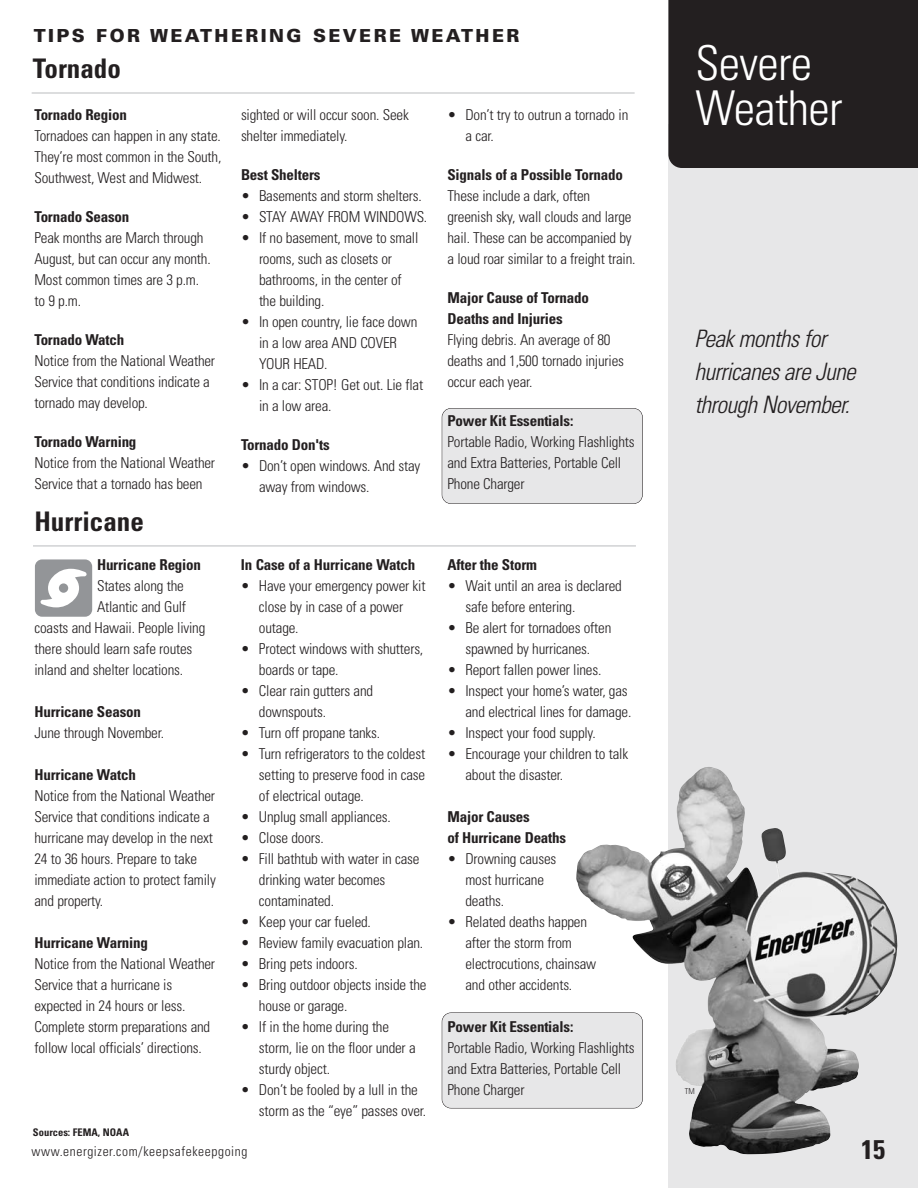
<style>
.page{position:relative;width:918px;height:1188px;background:#fff}
.page>*{position:absolute;margin:0;border:0;box-sizing:border-box;transform-origin:0 0}
.t1{font:300 condensed 48px/45px "Univers LT";letter-spacing:-.015em;color:#fff}
.t2{font:700 condensed 27px "Univers LT";color:#231f20}
.t3{font:italic 300 condensed 24px/33px "Univers LT";letter-spacing:-.025em;color:#231f20}
.t4{font:900 18px "Univers LT";letter-spacing:.135em;color:#231f20}
.t5{font:300 condensed 15px/21px "Univers LT";letter-spacing:-.015em;color:#231f20}
.t6{font:700 condensed 15px/21px "Univers LT";letter-spacing:-.015em;color:#231f20}
.t7{font:300 condensed 13.5px "Univers LT";letter-spacing:.045em;color:#231f20}
.t8{font:700 condensed 10.5px "Univers LT";color:#231f20}
.t9{font:300 condensed 8.1px "Univers LT";color:#231f20}
.s1{font-weight:700}
</style>
<div class="page">
<div style="left:668px;top:125px;width:250px;height:1063px;background:#e7e7e8"></div>
<img style="left:693px;top:767px;width:205px;height:388px">
<div style="left:442px;top:408px;width:201px;height:96px;background:#e7e7e8;border-radius:9px"></div>
<div style="left:442px;top:408px;width:201px;height:96px;border:1px solid #231f20;border-radius:9px"></div>
<div style="left:442px;top:1013px;width:201px;height:95px;background:#e7e7e8;border-radius:9px"></div>
<div style="left:442px;top:1012px;width:201px;height:96px;border:1px solid #231f20;border-radius:9px"></div>
<div style="left:668px;top:0;width:250px;height:168px;background:#231f20"></div>
<hr style="left:32px;top:92px;width:603px;height:2px;background:#d1d2d4">
<hr style="left:33px;top:545px;width:603px;height:2px;background:#d1d2d4">
<div style="left:35px;top:559px;width:57px;height:58px;background:#939598;border-radius:7px"></div>
<svg style="left:40px;top:569px;width:47px;height:38px"></svg>
<p class="t4" style="left:34px;top:29px;width:487px">TIPS FOR WEATHERING SEVERE WEATHER</p>
<p class="t2" style="left:33px;top:59px;width:89px">Tornado</p>
<p class="t5" style="left:34px;top:106px;width:188px"><span class="s1">Tornado Region<br></span>Tornadoes can happen in any state.<br>They’re most common in the South,<br>Southwest, West and Midwest.</p>
<p class="t5" style="left:34px;top:208px;width:178px"><span class="s1">Tornado Season<br></span>Peak months are March through<br>August, but can occur any month.<br>Most common times are 3 p.m. to 9 p.m.</p>
<p class="t5" style="left:34px;top:331px;width:182px"><span class="s1">Tornado Watch<br></span>Notice from the National Weather<br>Service that conditions indicate a tornado may develop.</p>
<p class="t5" style="left:34px;top:433px;width:182px"><span class="s1">Tornado Warning<br></span>Notice from the National Weather<br>Service that a tornado has been</p>
<p class="t2" style="left:34px;top:512px;width:111px">Hurricane</p>
<p class="t6" style="left:97px;top:556px;width:106px">Hurricane Region</p>
<p class="t5" style="left:97px;top:577px;width:88px">States along the</p>
<p class="t5" style="left:97px;top:598px;width:91px">Atlantic and Gulf</p>
<p class="t5" style="left:34px;top:619px;width:172px">coasts and Hawaii. People living</p>
<p class="t5" style="left:34px;top:640px;width:159px">there should learn safe routes</p>
<p class="t5" style="left:34px;top:661px;width:150px">inland and shelter locations.</p>
<p class="t5" style="left:34px;top:703px;width:131px"><span class="s1">Hurricane Season<br></span>June through November.</p>
<p class="t5" style="left:34px;top:766px;width:183px"><span class="s1">Hurricane Watch<br></span>Notice from the National Weather<br>Service that conditions indicate a hurricane may develop in the next<br>24 to 36 hours. Prepare to take immediate action to protect family and property.</p>
<p class="t5" style="left:34px;top:934px;width:182px"><span class="s1">Hurricane Warning<br></span>Notice from the National Weather<br>Service that a hurricane is expected in 24 hours or less.<br>Complete storm preparations and follow local officials’ directions.</p>
<p class="t8" style="left:33px;top:1129px;width:98px">Sources: FEMA, NOAA</p>
<p class="t5" style="left:241px;top:106px;width:169px">sighted or will occur soon. Seek shelter immediately.</p>
<p class="t6" style="left:241px;top:166px;width:81px">Best Shelters</p>
<p class="t5" style="left:241px;top:187px;width:182px">• Basements and storm shelters.</p>
<p class="t5" style="left:241px;top:208px;width:188px">• STAY AWAY FROM WINDOWS.</p>
<p class="t5" style="left:259px;top:229px;width:161px;text-indent:-18px">• If no basement, move to small rooms, such as closets or bathrooms, in the center of the building.</p>
<p class="t5" style="left:259px;top:313px;width:160px;text-indent:-18px">• In open country, lie face down in a low area AND COVER<br>YOUR HEAD.</p>
<p class="t5" style="left:259px;top:376px;width:166px;text-indent:-18px">• In a car: STOP! Get out. Lie flat in a low area.</p>
<p class="t6" style="left:241px;top:436px;width:90px">Tornado Don'ts</p>
<p class="t5" style="left:259px;top:457px;width:163px;text-indent:-18px">• Don’t open windows. And stay away from windows.</p>
<p class="t6" style="left:241px;top:556px;width:176px">In Case of a Hurricane Watch</p>
<p class="t5" style="left:259px;top:577px;width:168px;text-indent:-18px">• Have your emergency power kit close by in case of a power outage.</p>
<p class="t5" style="left:259px;top:640px;width:166px;text-indent:-18px">• Protect windows with shutters, boards or tape.</p>
<p class="t5" style="left:259px;top:682px;width:116px;text-indent:-18px">• Clear rain gutters and downspouts.</p>
<p class="t5" style="left:241px;top:724px;width:141px">• Turn off propane tanks.</p>
<p class="t5" style="left:259px;top:745px;width:168px;text-align:justify;text-indent:-18px">• Turn refrigerators to the coldest setting to preserve food in case of electrical outage.</p>
<p class="t5" style="left:241px;top:808px;width:151px">• Unplug small appliances.</p>
<p class="t5" style="left:241px;top:829px;width:84px">• Close doors.</p>
<p class="t5" style="left:259px;top:850px;width:162px;text-indent:-18px">• Fill bathtub with water in case drinking water becomes contaminated.</p>
<p class="t5" style="left:241px;top:913px;width:131px">• Keep your car fueled.</p>
<p class="t5" style="left:241px;top:934px;width:184px">• Review family evacuation plan.</p>
<p class="t5" style="left:241px;top:955px;width:118px">• Bring pets indoors.</p>
<p class="t5" style="left:259px;top:976px;width:169px;text-indent:-18px">• Bring outdoor objects inside the house or garage.</p>
<p class="t5" style="left:259px;top:1018px;width:158px;text-indent:-18px">• If in the home during the storm, lie on the floor under a sturdy object.</p>
<p class="t5" style="left:259px;top:1081px;width:169px;text-indent:-18px">• Don’t be fooled by a lull in the storm as the “eye” passes over.</p>
<p class="t5" style="left:466px;top:106px;width:164px;text-indent:-18px">• Don’t try to outrun a tornado in a car.</p>
<p class="t5" style="left:448px;top:166px;width:189px"><span class="s1">Signals of a Possible Tornado<br></span>These include a dark, often greenish sky, wall clouds and large hail. These can be accompanied by a loud roar similar to a freight train.</p>
<p class="t5" style="left:448px;top:289px;width:178px"><span class="s1">Major Cause of Tornado<br>Deaths and Injuries<br></span>Flying debris. An average of 80 deaths and 1,500 tornado injuries occur each year.</p>
<p class="t5" style="left:448px;top:412px;width:189px"><span class="s1">Power Kit Essentials:<br></span>Portable Radio, Working Flashlights and Extra Batteries, Portable Cell<br>Phone Charger</p>
<p class="t6" style="left:448px;top:556px;width:91px">After the Storm</p>
<p class="t5" style="left:466px;top:577px;width:158px;text-indent:-18px">• Wait until an area is declared safe before entering.</p>
<p class="t5" style="left:448px;top:619px;width:165px;text-align:center">• Be alert for tornadoes often spawned by hurricanes.</p>
<p class="t5" style="left:448px;top:661px;width:155px">• Report fallen power lines.</p>
<p class="t5" style="left:448px;top:682px;width:185px;text-align:right">• Inspect your home’s water, gas and electrical lines for damage.</p>
<p class="t5" style="left:448px;top:724px;width:150px">• Inspect your food supply.</p>
<p class="t5" style="left:466px;top:745px;width:164px;text-indent:-18px">• Encourage your children to talk about the disaster.</p>
<p class="t6" style="left:448px;top:808px;width:120px">Major Causes<br>of Hurricane Deaths</p>
<p class="t5" style="left:466px;top:850px;width:92px;text-indent:-18px">• Drowning causes most hurricane deaths.</p>
<p class="t5" style="left:466px;top:913px;width:132px;text-indent:-18px">• Related deaths happen after the storm from electrocutions, chainsaw and other accidents.</p>
<p class="t5" style="left:448px;top:1018px;width:189px"><span class="s1">Power Kit Essentials:<br></span>Portable Radio, Working Flashlights and Extra Batteries, Portable Cell<br>Phone Charger</p>
<p class="t1" style="left:695px;top:45px;width:149px">Severe<br>Weather</p>
<p class="t3" style="left:694px;top:325px;width:163px">Peak months for hurricanes are June through November.</p>
<p class="t9" style="left:685px;top:1089px;width:11px">TM</p>
<p class="t7" style="left:32px;top:1146px;width:217px">www.energizer.com/keepsafekeepgoing</p>
<p class="t2" style="left:861px;top:1140px;width:25px">15</p>
</div>
